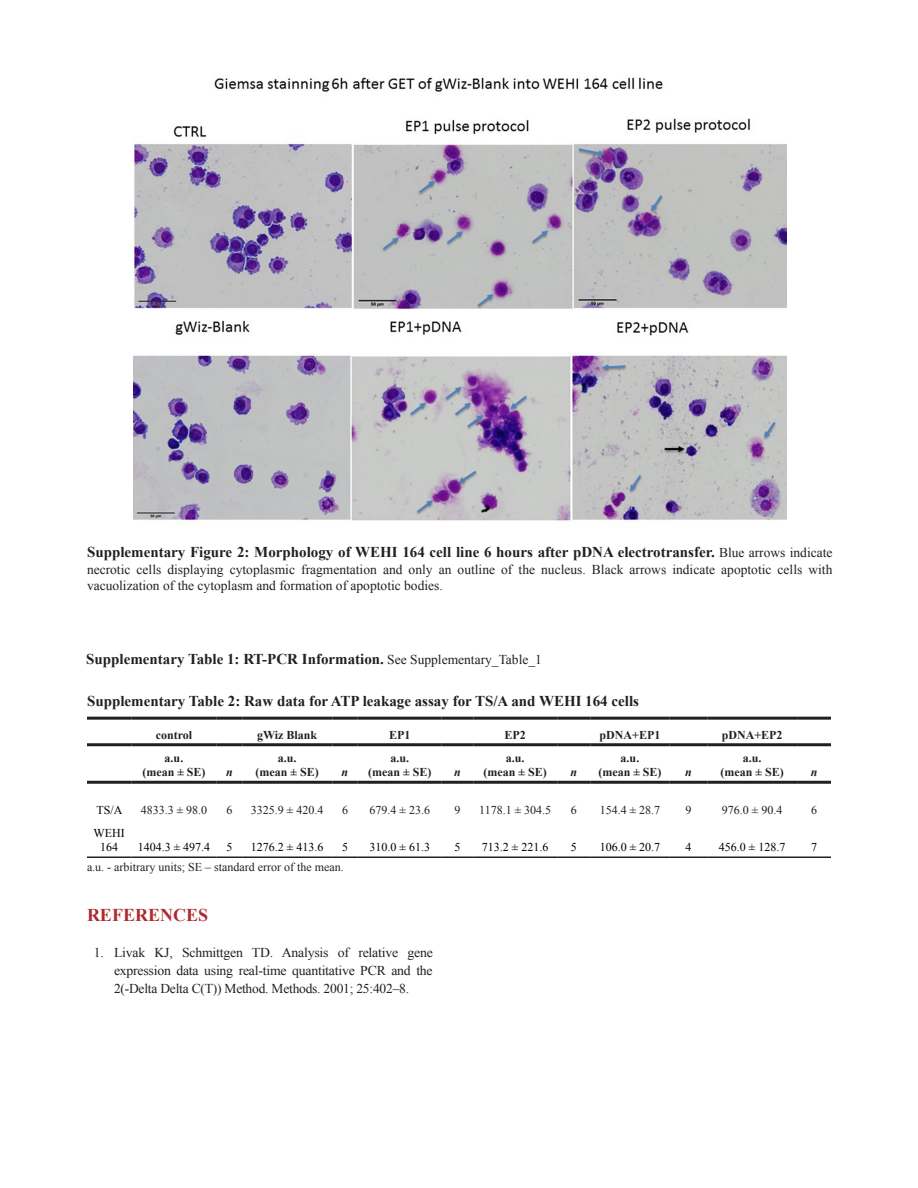
<style>
.page{position:relative;width:918px;height:1188px;background:#fff}
.page>*{position:absolute;margin:0;border:0;box-sizing:border-box;transform-origin:0 0}
.Heading{font:700 18px "Times New Roman";color:#ac2b31}
.TableHeading{font:700 15px "Times New Roman";color:#231f20}
.Figuretrx{font:700 15px "Times New Roman";color:#231f20}
.Figuretrx-2{font:13.5px/18px "Times New Roman";color:#231f20}
.Tabletext{font:12px "Times New Roman";color:#231f20}
.Tabletext-2{font:700 12px "Times New Roman";color:#231f20}
.Tabletext-3{font:12px/14.4px "Times New Roman";color:#000;text-align:center}
.Tabletext-4{font:italic 700 12px "Times New Roman";color:#231f20}
.s1{font-weight:400;font-size:13.5px}
</style>
<div class="page">
<img style="left:133px;top:77px;width:653px;height:450px">
<hr style="left:87px;top:717px;width:44px;height:3px;background:#231f20">
<hr style="left:131px;top:717px;width:86px;height:3px;background:#231f20">
<hr style="left:217px;top:717px;width:25px;height:3px;background:#231f20">
<hr style="left:242px;top:717px;width:90px;height:3px;background:#231f20">
<hr style="left:332px;top:717px;width:26px;height:3px;background:#231f20">
<hr style="left:358px;top:717px;width:84px;height:3px;background:#231f20">
<hr style="left:442px;top:717px;width:31px;height:3px;background:#231f20">
<hr style="left:473px;top:717px;width:84px;height:3px;background:#231f20">
<hr style="left:557px;top:717px;width:33px;height:3px;background:#231f20">
<hr style="left:590px;top:717px;width:80px;height:3px;background:#231f20">
<hr style="left:670px;top:717px;width:37px;height:3px;background:#231f20">
<hr style="left:707px;top:717px;width:90px;height:3px;background:#231f20">
<hr style="left:797px;top:717px;width:34px;height:3px;background:#231f20">
<hr style="left:87px;top:743px;width:44px;height:3px;background:#231f20">
<hr style="left:131px;top:743px;width:86px;height:3px;background:#231f20">
<hr style="left:217px;top:743px;width:25px;height:3px;background:#231f20">
<hr style="left:242px;top:743px;width:90px;height:3px;background:#231f20">
<hr style="left:332px;top:743px;width:26px;height:3px;background:#231f20">
<hr style="left:358px;top:743px;width:84px;height:3px;background:#231f20">
<hr style="left:442px;top:743px;width:31px;height:3px;background:#231f20">
<hr style="left:473px;top:743px;width:84px;height:3px;background:#231f20">
<hr style="left:557px;top:743px;width:33px;height:3px;background:#231f20">
<hr style="left:590px;top:743px;width:80px;height:3px;background:#231f20">
<hr style="left:670px;top:743px;width:37px;height:3px;background:#231f20">
<hr style="left:707px;top:743px;width:90px;height:3px;background:#231f20">
<hr style="left:797px;top:743px;width:34px;height:3px;background:#231f20">
<hr style="left:87px;top:781px;width:44px;height:3px;background:#231f20">
<hr style="left:131px;top:781px;width:86px;height:3px;background:#231f20">
<hr style="left:217px;top:781px;width:25px;height:3px;background:#231f20">
<hr style="left:242px;top:781px;width:90px;height:3px;background:#231f20">
<hr style="left:332px;top:781px;width:26px;height:3px;background:#231f20">
<hr style="left:358px;top:781px;width:84px;height:3px;background:#231f20">
<hr style="left:442px;top:781px;width:31px;height:3px;background:#231f20">
<hr style="left:473px;top:781px;width:84px;height:3px;background:#231f20">
<hr style="left:557px;top:781px;width:33px;height:3px;background:#231f20">
<hr style="left:590px;top:781px;width:80px;height:3px;background:#231f20">
<hr style="left:670px;top:781px;width:37px;height:3px;background:#231f20">
<hr style="left:707px;top:781px;width:90px;height:3px;background:#231f20">
<hr style="left:797px;top:781px;width:34px;height:3px;background:#231f20">
<hr style="left:87px;top:856px;width:44px;height:2px;background:#231f20">
<hr style="left:131px;top:856px;width:86px;height:2px;background:#231f20">
<hr style="left:217px;top:856px;width:25px;height:2px;background:#231f20">
<hr style="left:242px;top:856px;width:90px;height:2px;background:#231f20">
<hr style="left:332px;top:856px;width:26px;height:2px;background:#231f20">
<hr style="left:358px;top:856px;width:84px;height:2px;background:#231f20">
<hr style="left:442px;top:856px;width:31px;height:2px;background:#231f20">
<hr style="left:473px;top:856px;width:84px;height:2px;background:#231f20">
<hr style="left:557px;top:856px;width:33px;height:2px;background:#231f20">
<hr style="left:590px;top:856px;width:80px;height:2px;background:#231f20">
<hr style="left:670px;top:856px;width:37px;height:2px;background:#231f20">
<hr style="left:707px;top:856px;width:90px;height:2px;background:#231f20">
<hr style="left:797px;top:856px;width:34px;height:2px;background:#231f20">
<p class="Figuretrx" style="left:87px;top:542px;width:747px">Supplementary Figure 2: Morphology of WEHI 164 cell line 6 hours after pDNA electrotransfer. <span class="s1">Blue arrows indicate</span></p>
<p class="Figuretrx-2" style="left:87px;top:561px;width:747px;line-height:16.2px">necrotic cells displaying cytoplasmic fragmentation and only an outline of the nucleus. Black arrows indicate apoptotic cells with vacuolization of the cytoplasm and formation of apoptotic bodies.</p>
<p class="TableHeading" style="left:86px;top:649px;width:457px">Supplementary Table 1: RT-PCR Information. <span class="s1">See Supplementary_Table_1</span></p>
<p class="TableHeading" style="left:87px;top:691px;width:554px">Supplementary Table 2: Raw data for ATP leakage assay for TS/A and WEHI 164 cells</p>
<p class="Tabletext-2" style="left:156px;top:726px;width:38px">control</p>
<p class="Tabletext-2" style="left:257px;top:726px;width:62px">gWiz Blank</p>
<p class="Tabletext-2" style="left:389px;top:726px;width:23px">EP1</p>
<p class="Tabletext-2" style="left:505px;top:726px;width:23px">EP2</p>
<p class="Tabletext-2" style="left:600px;top:726px;width:62px">pDNA+EP1</p>
<p class="Tabletext-2" style="left:722px;top:726px;width:62px">pDNA+EP2</p>
<p class="Tabletext-2" style="left:165px;top:750px;width:20px">a.u.</p>
<p class="Tabletext-2" style="left:142px;top:764px;width:65px">(mean ± SE)</p>
<p class="Tabletext-4" style="left:226px;top:764px;width:8px">n</p>
<p class="Tabletext-2" style="left:278px;top:750px;width:20px">a.u.</p>
<p class="Tabletext-2" style="left:256px;top:764px;width:65px">(mean ± SE)</p>
<p class="Tabletext-4" style="left:342px;top:764px;width:8px">n</p>
<p class="Tabletext-2" style="left:390px;top:750px;width:20px">a.u.</p>
<p class="Tabletext-2" style="left:368px;top:764px;width:65px">(mean ± SE)</p>
<p class="Tabletext-4" style="left:454px;top:764px;width:8px">n</p>
<p class="Tabletext-2" style="left:506px;top:750px;width:20px">a.u.</p>
<p class="Tabletext-2" style="left:484px;top:764px;width:65px">(mean ± SE)</p>
<p class="Tabletext-4" style="left:570px;top:764px;width:8px">n</p>
<p class="Tabletext-2" style="left:621px;top:750px;width:20px">a.u.</p>
<p class="Tabletext-2" style="left:598px;top:764px;width:65px">(mean ± SE)</p>
<p class="Tabletext-4" style="left:685px;top:764px;width:8px">n</p>
<p class="Tabletext-2" style="left:743px;top:750px;width:20px">a.u.</p>
<p class="Tabletext-2" style="left:721px;top:764px;width:65px">(mean ± SE)</p>
<p class="Tabletext-4" style="left:811px;top:764px;width:8px">n</p>
<p class="Tabletext-3" style="left:96px;top:802px;width:28px">TS/A</p>
<p class="Tabletext" style="left:141px;top:802px;width:68px">4833.3 ± 98.0</p>
<p class="Tabletext" style="left:226px;top:802px;width:7px">6</p>
<p class="Tabletext" style="left:251px;top:802px;width:74px">3325.9 ± 420.4</p>
<p class="Tabletext" style="left:342px;top:802px;width:7px">6</p>
<p class="Tabletext" style="left:369px;top:802px;width:62px">679.4 ± 23.6</p>
<p class="Tabletext" style="left:454px;top:802px;width:7px">9</p>
<p class="Tabletext" style="left:479px;top:802px;width:73px">1178.1 ± 304.5</p>
<p class="Tabletext" style="left:571px;top:802px;width:7px">6</p>
<p class="Tabletext" style="left:600px;top:802px;width:62px">154.4 ± 28.7</p>
<p class="Tabletext" style="left:686px;top:802px;width:7px">9</p>
<p class="Tabletext" style="left:722px;top:802px;width:62px">976.0 ± 90.4</p>
<p class="Tabletext" style="left:811px;top:802px;width:7px">6</p>
<p class="Tabletext-3" style="left:93px;top:825px;width:33px">WEHI<br>164</p>
<p class="Tabletext-3" style="left:138px;top:840px;width:74px">1404.3 ± 497.4</p>
<p class="Tabletext-3" style="left:226px;top:840px;width:7px">5</p>
<p class="Tabletext-3" style="left:251px;top:840px;width:74px">1276.2 ± 413.6</p>
<p class="Tabletext-3" style="left:342px;top:840px;width:7px">5</p>
<p class="Tabletext-3" style="left:369px;top:840px;width:62px">310.0 ± 61.3</p>
<p class="Tabletext-3" style="left:454px;top:840px;width:7px">5</p>
<p class="Tabletext-3" style="left:482px;top:840px;width:68px">713.2 ± 221.6</p>
<p class="Tabletext-3" style="left:571px;top:840px;width:7px">5</p>
<p class="Tabletext-3" style="left:600px;top:840px;width:62px">106.0 ± 20.7</p>
<p class="Tabletext-3" style="left:686px;top:840px;width:7px">4</p>
<p class="Tabletext-3" style="left:719px;top:840px;width:68px">456.0 ± 128.7</p>
<p class="Tabletext-3" style="left:811px;top:840px;width:7px">7</p>
<p class="Tabletext" style="left:87px;top:859px;width:258px">a.u. - arbitrary units; SE – standard error of the mean.</p>
<p class="Heading" style="left:87px;top:903px;width:123px">REFERENCES</p>
<p class="Figuretrx-2" style="left:114px;top:943px;width:320px;text-align:justify;text-indent:-20px">1. Livak KJ, Schmittgen TD. Analysis of relative gene expression data using real-time quantitative PCR and the 2(-Delta Delta C(T)) Method. Methods. 2001; 25:402–8.</p>
</div>
